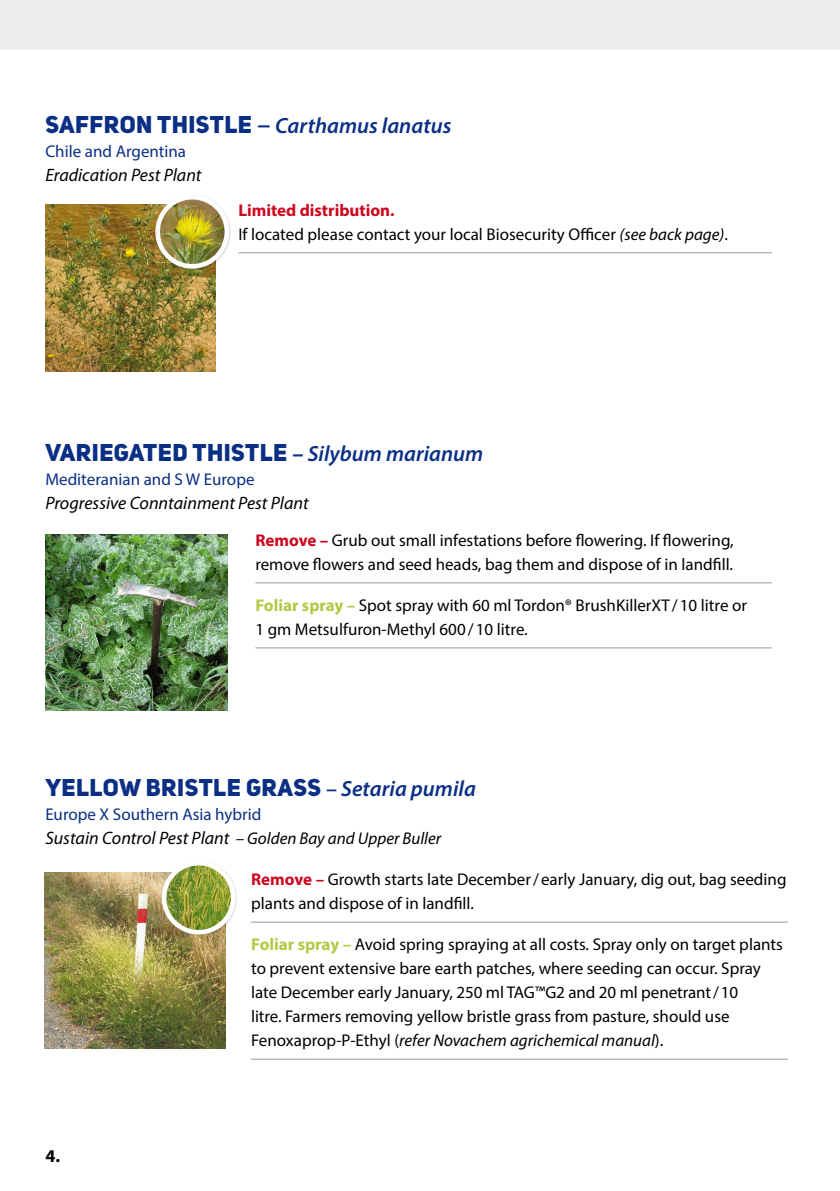
<style>
.page{position:relative;width:840px;height:1191px;background:#fff}
.page>*{position:absolute;margin:0;border:0;box-sizing:border-box;transform-origin:0 0}
.t1{font:24px "Uni Sans Heavy CAPS";letter-spacing:.02em;color:#0a2f85}
.t2{font:italic 600 22px "Myriad Pro";color:#0a2f85}
.t3{font:italic 18px "Myriad Pro";color:#000}
.t4{font:700 18px "Myriad Pro";color:#000}
.t5{font:17px/24px "Myriad Pro";color:#000}
.t6{font:17px/24px "Myriad Pro";color:#0a2f85}
.s1{font-family:"Uni Sans Heavy CAPS";font-weight:400;font-style:normal;font-size:24px}
.s2{font-style:normal;font-size:26px}
.s3{font-weight:700;color:#cd071e}
.s4{font-style:italic}
.s5{font-family:"Myriad Pro";font-weight:700;font-style:italic;font-size:22px}
.s6{font-family:"Myriad Pro";font-weight:600;font-style:italic;font-size:22px}
.s7{font-weight:700;color:#b0ca44}
.s8{font-family:"Myriad Pro";font-weight:600;font-size:22px}
.s9{font-style:italic;font-size:18px;color:#000}
.s10{font-style:italic;color:#000}
.s11{font-size:18px}
</style>
<div class="page">
<div style="left:0;top:0;width:839px;height:50px;background:#eceded"></div>
<img style="left:45px;top:534px;width:182px;height:176px">
<hr style="left:255px;top:582px;width:516px;height:1px;background:#999">
<hr style="left:255px;top:647px;width:516px;height:1px;background:#999">
<hr style="left:238px;top:252px;width:533px;height:1px;background:#999">
<img style="left:45px;top:204px;width:170px;height:167px">
<div style="left:154px;top:194px;width:77px;height:76px;background:#000;opacity:.15"></div>
<svg style="left:155px;top:195px;width:74px;height:74px"></svg>
<img style="left:160px;top:199px;width:64px;height:65px">
<img style="left:45px;top:872px;width:180px;height:176px">
<hr style="left:251px;top:921px;width:536px;height:1px;background:#999">
<hr style="left:251px;top:1058px;width:536px;height:1px;background:#999">
<div style="left:161px;top:860px;width:76px;height:76px;background:#000;opacity:.15"></div>
<svg style="left:161px;top:860px;width:74px;height:74px"></svg>
<img style="left:166px;top:865px;width:65px;height:65px">
<p class="t2" style="left:45px;top:112px;width:407px"><span class="s1">SAFFRON THISTLE</span> <span class="s2">–</span> Carthamus lanatus</p>
<p class="t6" style="left:45px;top:139px;width:142px">Chile and Argentina</p>
<p class="t3" style="left:45px;top:164px;width:158px">Eradication Pest Plant</p>
<p class="t5" style="left:238px;top:198px;width:490px"><span class="s3">Limited distribution.<br></span>If located please contact your local Biosecurity Officer <span class="s4">(see back page)</span>.</p>
<h1 class="t1" style="left:45px;top:436px;width:439px">VARIEGATED THISTLE <span class="s5">–</span> <span class="s6">Silybum marianum</span></h1>
<p class="t6" style="left:45px;top:466px;width:210px">Mediteranian and S W Europe</p>
<p class="t3" style="left:45px;top:491px;width:265px">Progressive Conntainment Pest Plant</p>
<p class="t5" style="left:255px;top:528px;width:479px"><span class="s3">Remove –</span> Grub out small infestations before flowering. If flowering, remove flowers and seed heads, bag them and dispose of in landfill.</p>
<p class="t5" style="left:255px;top:593px;width:493px"><span class="s7">Foliar spray –</span> Spot spray with 60 ml Tordon® BrushKillerXT /10 litre or<br>1 gm Metsulfuron-Methyl 600/10 litre.</p>
<h1 class="t1" style="left:45px;top:772px;width:432px">YELLOW BRISTLE GRASS <span class="s8">–</span> <span class="s6">Setaria pumila</span></h1>
<p class="t6" style="left:45px;top:802px;width:397px">Europe X Southern Asia hybrid<br><span class="s9">Sustain Control Pest Plant</span> <span class="s10">– Golden Bay and Upper Buller</span></p>
<p class="t5" style="left:251px;top:867px;width:536px"><span class="s3">Remove –</span> Growth starts late December/early January, dig out, bag seeding plants and dispose of in landfill.</p>
<p class="t5" style="left:251px;top:932px;width:533px"><span class="s7">Foliar spray –</span> Avoid spring spraying at all costs. Spray only on target plants to prevent extensive bare earth patches, where seeding can occur. Spray late December early January, 250 ml TAG™G2 and 20 ml penetrant/10<br>litre. Farmers removing yellow bristle grass from pasture, should use Fenoxaprop-P-Ethyl (<span class="s4">refer Novachem agrichemical manual</span>)<span class="s11">.</span></p>
<p class="t4" style="left:45px;top:1144px;width:16px">4.</p>
</div>
